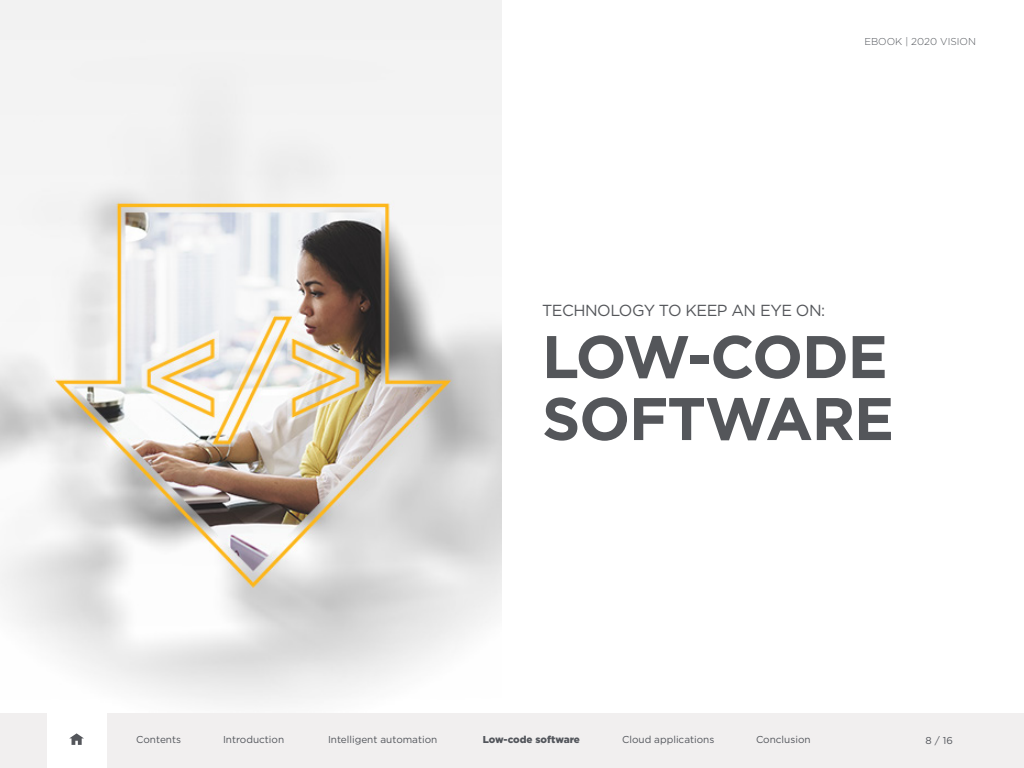
<style>
.page{position:relative;width:1024px;height:768px;background:#fff}
.page>*{position:absolute;margin:0;border:0;box-sizing:border-box;transform-origin:0 0}
.t1{font:700 60px/62px "Gotham";letter-spacing:-.02em;color:#54565a}
.t2{font:16px "Gotham";letter-spacing:-.03em;color:#54565a}
.t3{font:10px "Gotham";color:#52555b}
.t4{font:300 10px "Gotham";color:#52555b}
.t5{font:900 10px "Gotham";letter-spacing:-.005em;color:#52555b}
</style>
<div class="page">
<div style="left:0;top:713px;width:1024px;height:55px;background:#f1efef"></div>
<div style="left:47px;top:713px;width:59px;height:55px;background:#fff"></div>
<svg style="left:69px;top:733px;width:15px;height:12px"></svg>
<img style="left:0;top:0;width:502px;height:706px">
<p class="t4" style="left:864px;top:35px;width:113px">EBOOK | 2020 VISION</p>
<h2 class="t2" style="left:542px;top:300px;width:285px">TECHNOLOGY TO KEEP AN EYE ON:</h2>
<h1 class="t1" style="left:542px;top:325px;width:354px">LOW-CODE<br>SOFTWARE</h1>
<p class="t3" style="left:136px;top:733px;width:46px">Contents</p>
<p class="t3" style="left:223px;top:733px;width:63px">Introduction</p>
<p class="t3" style="left:328px;top:733px;width:111px">Intelligent automation</p>
<p class="t5" style="left:483px;top:733px;width:99px">Low-code software</p>
<p class="t3" style="left:622px;top:733px;width:94px">Cloud applications</p>
<p class="t3" style="left:756px;top:733px;width:56px">Conclusion</p>
<p class="t3" style="left:926px;top:734px;width:29px">8 / 16</p>
</div>
